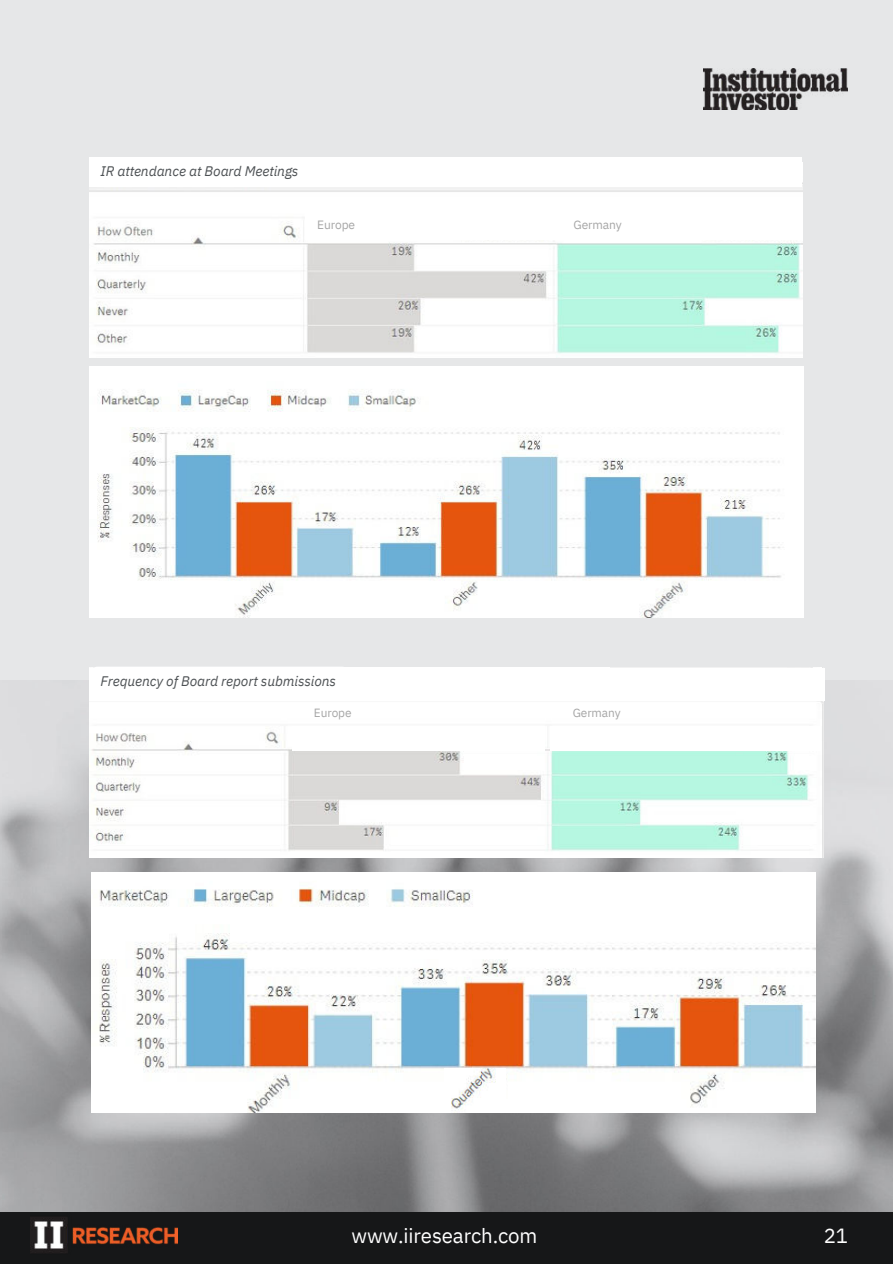
<style>
.page{position:relative;width:893px;height:1264px;background:#fff}
.page>*{position:absolute;margin:0;border:0;box-sizing:border-box;transform-origin:0 0}
.t1{font:20.4px "IBM Plex Sans";letter-spacing:-.005em;color:#fff}
.t2{font:italic 13.8px "IBM Plex Sans";letter-spacing:-.005em;color:#4d5154}
.t3{font:12px "IBM Plex Sans";letter-spacing:-.01em;color:#a6a6a6}
.t4{font:11.85px "IBM Plex Sans";letter-spacing:-.01em;color:#a6a6a6}
</style>
<div class="page">
<div style="left:0;top:0;width:892px;height:787px;background:#e6e7e8"></div>
<img style="left:703px;top:69px;width:144px;height:41px">
<img style="left:0;top:680px;width:892px;height:532px">
<div style="left:0;top:1212px;width:892px;height:51px;background:#161718"></div>
<img style="left:30px;top:1200px;width:147px;height:53px">
<img style="left:89px;top:667px;width:734px;height:190px">
<div style="left:89px;top:668px;width:735px;height:32px;background:#fff"></div>
<div style="left:291px;top:726px;width:253px;height:24px;background:#fff"></div>
<div style="left:550px;top:726px;width:270px;height:24px;background:#fff"></div>
<img style="left:89px;top:367px;width:714px;height:251px">
<img style="left:92px;top:872px;width:723px;height:239px">
<img style="left:444px;top:1068px;width:61px;height:44px">
<div style="left:100px;top:667px;width:509px;height:25px;background:#fff"></div>
<img style="left:89px;top:163px;width:713px;height:194px">
<div style="left:92px;top:158px;width:709px;height:29px;background:#fff"></div>
<div style="left:306px;top:212px;width:378px;height:27px;background:#fff"></div>
<div style="left:562px;top:212px;width:240px;height:28px;background:#fff"></div>
<div style="left:89px;top:157px;width:220px;height:29px;background:#fff"></div>
<p class="t2" style="left:100px;top:161px;width:199px">IR attendance at Board Meetings</p>
<p class="t3" style="left:317px;top:215px;width:39px">Europe</p>
<p class="t3" style="left:573px;top:216px;width:50px">Germany</p>
<p class="t2" style="left:100px;top:670px;width:237px">Frequency of Board report submissions</p>
<p class="t4" style="left:314px;top:704px;width:39px">Europe</p>
<p class="t4" style="left:572px;top:704px;width:49px">Germany</p>
<h1 class="t1" style="left:351px;top:1220px;width:187px">www.iiresearch.com</h1>
<h1 class="t1" style="left:823px;top:1220px;width:26px">21</h1>
</div>
